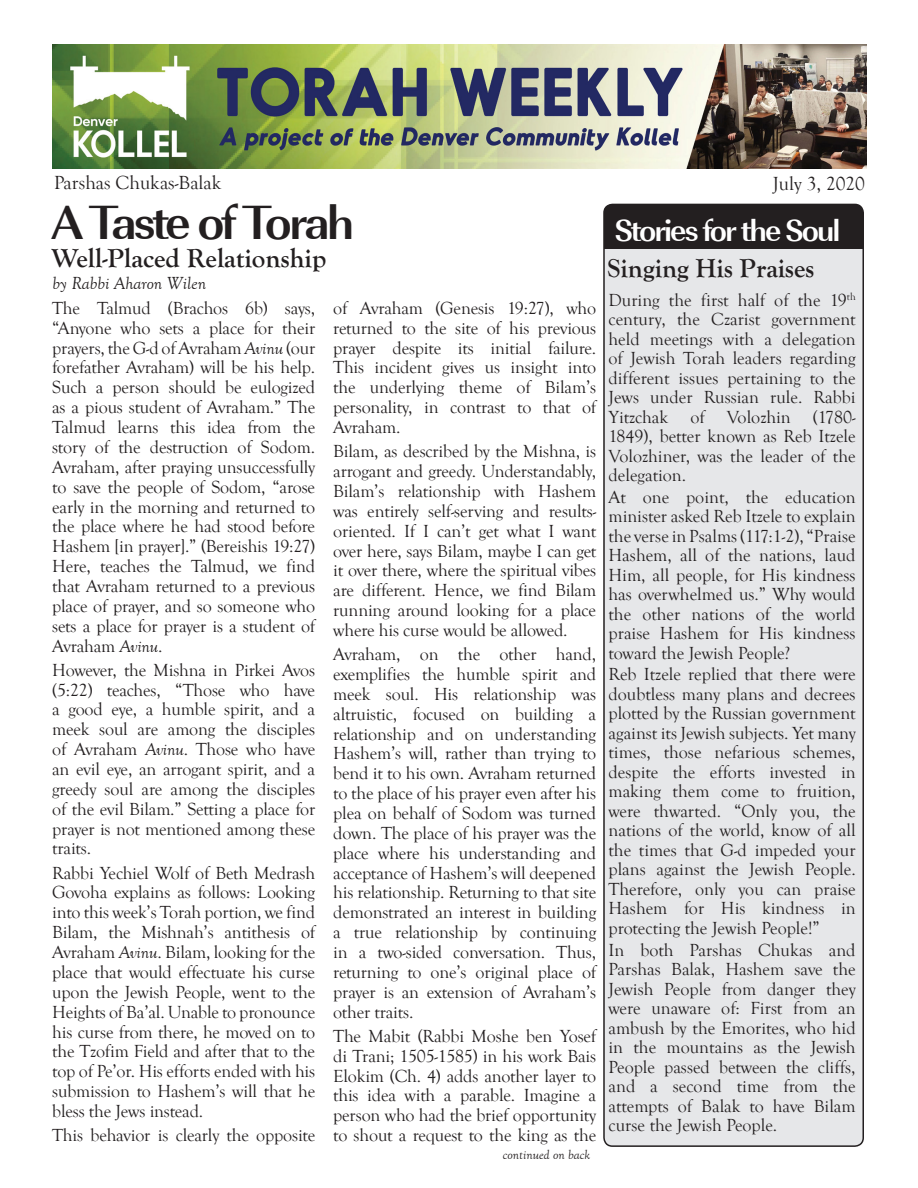
<style>
.page{position:relative;width:918px;height:1188px;background:#fff}
.page>*{position:absolute;margin:0;border:0;box-sizing:border-box;transform-origin:0 0}
.t1{font:700 49.5px "URW Imperial T";letter-spacing:-.06em;color:#231f20}
.t2{font:700 31.5px "URW Imperial T";letter-spacing:-.06em;color:#fff}
.t3{font:700 27px "Goudy Old Style T";color:#231f20}
.t4{font:19.5px "Goudy Old Style T";color:#231f20}
.t5{font:18px/19.8px "Goudy Old Style T";letter-spacing:-.01em;color:#231f20;text-align:justify}
.t6{font:italic 18px "Goudy Old Style T";color:#231f20}
.t7{font:italic 13.5px "Goudy Old Style T";color:#231f20}
.s1{font-style:italic}
</style>
<div class="page">
<div style="left:604px;top:204px;width:259px;height:942px;background:#e6e7e9;border-radius:9px"></div>
<div style="left:604px;top:204px;width:259px;height:45px;background:#231f20"></div>
<div style="left:603px;top:204px;width:261px;height:943px;border:2px solid #231f20;border-radius:9px"></div>
<img style="left:52px;top:44px;width:814px;height:124px">
<p class="t4" style="left:54px;top:172px;width:169px">Parshas Chukas-Balak</p>
<p class="t4" style="left:773px;top:173px;width:94px">July 3, 2020</p>
<p class="t1" style="left:52px;top:193px;width:304px">A Taste of Torah</p>
<p class="t2" style="left:615px;top:212px;width:227px">Stories for the Soul</p>
<p class="t3" style="left:52px;top:243px;width:276px">Well-Placed Relationship</p>
<p class="t6" style="left:53px;top:273px;width:155px">by Rabbi Aharon Wilen</p>
<p class="t5" style="left:52px;top:298px;width:265px">The Talmud (Brachos 6b) says, “Anyone who sets a place for their prayers, the G-d of Avraham <span class="s1">Avinu</span> (our forefather Avraham) will be his help.<br>Such a person should be eulogized as a pious student of Avraham.” The Talmud learns this idea from the story of the destruction of Sodom.<br>Avraham, after praying unsuccessfully to save the people of Sodom, “arose early in the morning and returned to the place where he had stood before Hashem [in prayer].” (Bereishis 19:27)<br>Here, teaches the Talmud, we find that Avraham returned to a previous place of prayer, and so someone who sets a place for prayer is a student of Avraham <span class="s1">Avinu</span>.</p>
<p class="t5" style="left:52px;top:660px;width:265px">However, the Mishna in Pirkei Avos (5:22) teaches, “Those who have a good eye, a humble spirit, and a meek soul are among the disciples of Avraham <span class="s1">Avinu</span>. Those who have an evil eye, an arrogant spirit, and a greedy soul are among the disciples of the evil Bilam.” Setting a place for prayer is not mentioned among these traits.</p>
<p class="t5" style="left:52px;top:863px;width:265px">Rabbi Yechiel Wolf of Beth Medrash Govoha explains as follows: Looking into this week’s Torah portion, we find Bilam, the Mishnah’s antithesis of Avraham <span class="s1">Avinu</span>. Bilam, looking for the place that would effectuate his curse upon the Jewish People, went to the Heights of Ba’al. Unable to pronounce his curse from there, he moved on to the Tzofim Field and after that to the top of Pe’or. His efforts ended with his submission to Hashem’s will that he bless the Jews instead.</p>
<p class="t5" style="left:52px;top:1126px;width:265px">This behavior is clearly the opposite</p>
<p class="t5" style="left:333px;top:298px;width:265px">of Avraham (Genesis 19:27), who returned to the site of his previous prayer despite its initial failure.<br>This incident gives us insight into the underlying theme of Bilam’s personality, in contrast to that of Avraham.</p>
<p class="t5" style="left:333px;top:442px;width:265px">Bilam, as described by the Mishna, is arrogant and greedy. Understandably, Bilam’s relationship with Hashem was entirely self-serving and results&shy;oriented. If I can’t get what I want over here, says Bilam, maybe I can get it over there, where the spiritual vibes are different. Hence, we find Bilam running around looking for a place where his curse would be allowed.</p>
<p class="t5" style="left:333px;top:645px;width:265px">Avraham, on the other hand, exemplifies the humble spirit and meek soul. His relationship was altruistic, focused on building a relationship and on understanding Hashem’s will, rather than trying to bend it to his own. Avraham returned to the place of his prayer even after his plea on behalf of Sodom was turned down. The place of his prayer was the place where his understanding and acceptance of Hashem’s will deepened his relationship. Returning to that site demonstrated an interest in building a true relationship by continuing in a two-sided conversation. Thus, returning to one’s original place of prayer is an extension of Avraham’s other traits.</p>
<p class="t5" style="left:333px;top:1026px;width:265px">The Mabit (Rabbi Moshe ben Yosef di Trani; 1505-1585) in his work Bais Elokim (Ch. 4) adds another layer to this idea with a parable. Imagine a person who had the brief opportunity to shout a request to the king as the</p>
<p class="t7" style="left:503px;top:1147px;width:89px">continued on back</p>
<p class="t3" style="left:607px;top:253px;width:208px">Singing His Praises</p>
<p class="t5" style="left:609px;top:290px;width:249px">During the first half of the 19<sup>th </sup>century, the Czarist government held meetings with a delegation of Jewish Torah leaders regarding different issues pertaining to the Jews under Russian rule. Rabbi Yitzchak of Volozhin (1780- 1849), better known as Reb Itzele Volozhiner, was the leader of the delegation.</p>
<p class="t5" style="left:609px;top:488px;width:249px">At one point, the education minister asked Reb Itzele to explain the verse in Psalms (117:1-2), “Praise Hashem, all of the nations, laud Him, all people, for His kindness has overwhelmed us.” Why would the other nations of the world praise Hashem for His kindness toward the Jewish People?</p>
<p class="t5" style="left:609px;top:665px;width:249px">Reb Itzele replied that there were doubtless many plans and decrees plotted by the Russian government against its Jewish subjects. Yet many times, those nefarious schemes, despite the efforts invested in making them come to fruition, were thwarted. “Only you, the nations of the world, know of all the times that G-d impeded your plans against the Jewish People.<br>Therefore, only you can praise Hashem for His kindness in protecting the Jewish People!”</p>
<p class="t5" style="left:609px;top:940px;width:249px">In both Parshas Chukas and Parshas Balak, Hashem save the Jewish People from danger they were unaware of: First from an ambush by the Emorites, who hid in the mountains as the Jewish People passed between the cliffs, and a second time from the attempts of Balak to have Bilam curse the Jewish People.</p>
</div>
